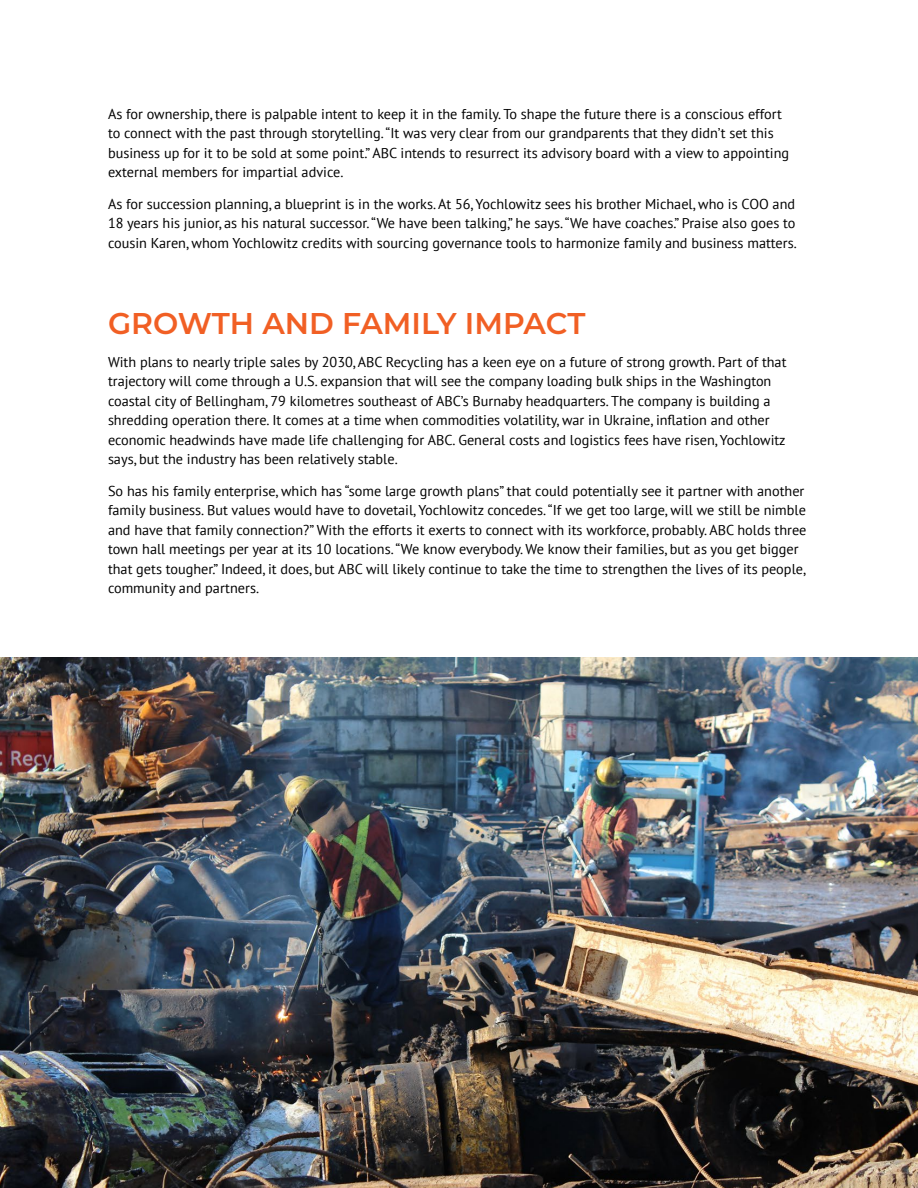
<style>
.page{position:relative;width:918px;height:1188px;background:#fff}
.page>*{position:absolute;margin:0;border:0;box-sizing:border-box;transform-origin:0 0}
.head1_75089{font:600 30px "Montserrat";color:#f15f24}
.body_75089{font:14.25px/19.5px "PT Sans";color:#000}
.t1{font:700 11.4px "PT Sans";color:#000}
</style>
<div class="page">
<img style="left:0;top:657px;width:918px;height:531px">
<p class="body_75089" style="left:108px;top:104px;width:683px">As for ownership, there is palpable intent to keep it in the family. To shape the future there is a conscious effort to connect with the past through storytelling. “It was very clear from our grandparents that they didn’t set this business up for it to be sold at some point.” ABC intends to resurrect its advisory board with a view to appointing external members for impartial advice.</p>
<p class="body_75089" style="left:108px;top:194px;width:690px;text-align:justify">As for succession planning, a blueprint is in the works. At 56, Yochlowitz sees his brother Michael, who is COO and 18 years his junior, as his natural successor. “We have been talking,” he says. “We have coaches.” Praise also goes to cousin Karen, whom Yochlowitz credits with sourcing governance tools to harmonize family and business matters.</p>
<p class="head1_75089" style="left:108px;top:302px;width:479px">GROWTH AND FAMILY IMPACT</p>
<p class="body_75089" style="left:108px;top:352px;width:680px">With plans to nearly triple sales by 2030, ABC Recycling has a keen eye on a future of strong growth. Part of that trajectory will come through a U.S. expansion that will see the company loading bulk ships in the Washington coastal city of Bellingham, 79 kilometres southeast of ABC’s Burnaby headquarters. The company is building a shredding operation there. It comes at a time when commodities volatility, war in Ukraine, inflation and other economic headwinds have made life challenging for ABC. General costs and logistics fees have risen, Yochlowitz says, but the industry has been relatively stable.</p>
<p class="body_75089" style="left:108px;top:481px;width:700px">So has his family enterprise, which has “some large growth plans” that could potentially see it partner with another family business. But values would have to dovetail, Yochlowitz concedes. “If we get too large, will we still be nimble and have that family connection?” With the efforts it exerts to connect with its workforce, probably. ABC holds three town hall meetings per year at its 10 locations. “We know everybody. We know their families, but as you get bigger that gets tougher.” Indeed, it does, but ABC will likely continue to take the time to strengthen the lives of its people, community and partners.</p>
<p class="t1" style="left:456px;top:1130px;width:8px">6</p>
</div>
